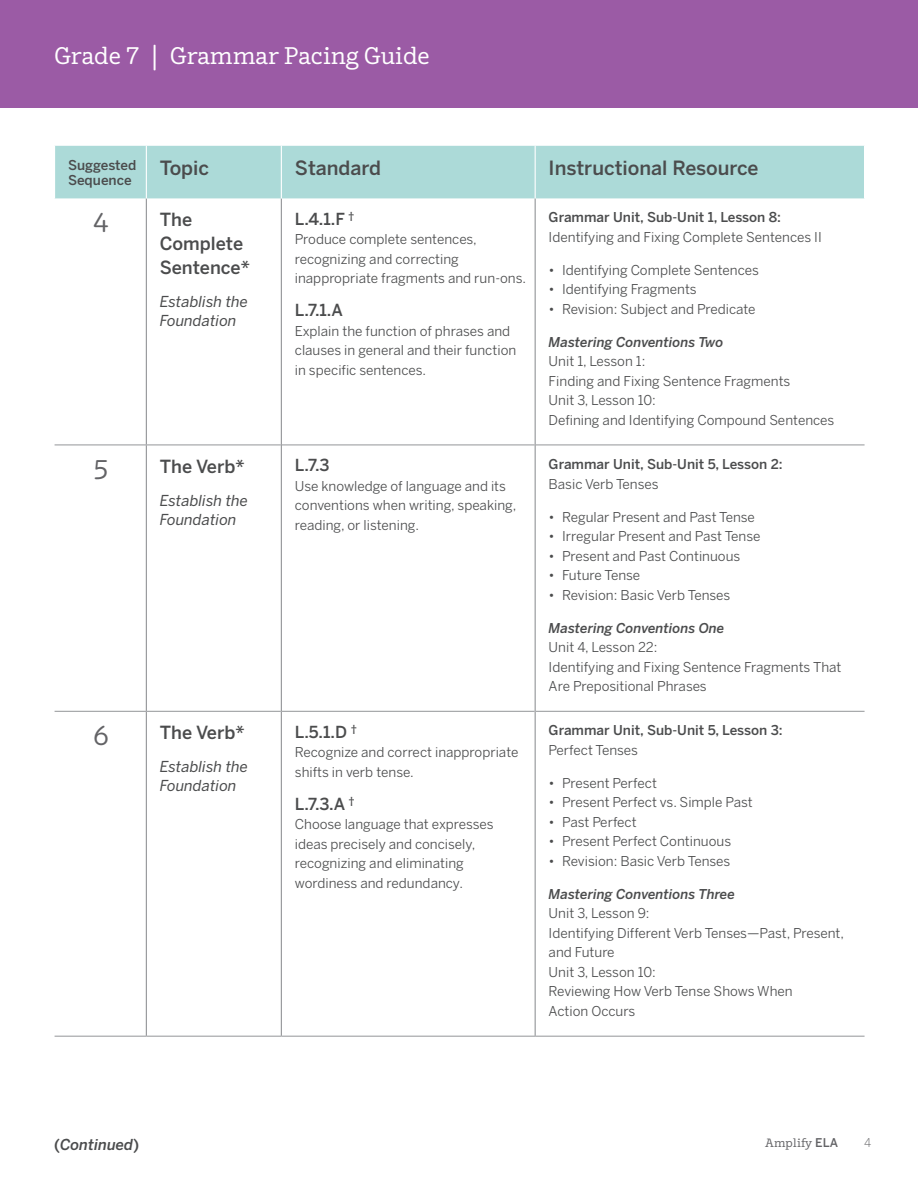
<style>
.page{position:relative;width:918px;height:1188px;background:#fff}
.page>*{position:absolute;margin:0;border:0;box-sizing:border-box;transform-origin:0 0}
.Number{font:27px "Amplify";color:#636366}
.t1{font:24px "Amplify";color:#fff}
.h2_Table_HeaderText{font:500 19.5px "Benton Sans";color:#4b4c4d}
.Table_Topic{font:500 18px/24px "Benton Sans";color:#4b4c4d}
.Standard_Text{font:500 16.5px "Benton Sans";color:#4b4c4d}
.Table_Topic-2{font:italic 15px/19.5px "Benton Sans";color:#4b4c4d}
.t2{font:italic 500 15px "Benton Sans";color:#4b4c4d}
.Table_ResourceCol{font:13.5px/19.5px "Benton Sans";color:#4b4c4d}
.Standard_Text-2{font:13.5px/19.5px "Benton Sans";color:#4b4c4d}
.Table_ResourceCol_1s{font:500 13.5px/19.5px "Benton Sans";color:#4b4c4d}
.Table_ResourceCol_1s-2{font:13.5px/19.5px "Benton Sans";color:#4b4c4d}
.h2_Table_HeaderText-2{font:500 13.5px/15px "Benton Sans";color:#4b4c4d}
.t3{font:12px "Amplify";letter-spacing:.02em;color:#636366}
.t4{font:300 12px "Benton Sans";color:#636366}
.s1{font-size:27px}
.s2{font-weight:500}
.s3{font-weight:500;font-style:italic}
.s4{font-weight:400}
.s5{font-style:normal}
.s6{font-family:"Benton Sans";font-weight:500}
</style>
<div class="page">
<div style="left:0;top:0;width:918px;height:108px;background:#9b5ba5"></div>
<div style="left:55px;top:146px;width:809px;height:52px;background:#acdad8"></div>
<hr style="left:146px;top:445px;width:135px;height:1px;background:#939598">
<hr style="left:282px;top:445px;width:253px;height:1px;background:#939598">
<hr style="left:536px;top:445px;width:329px;height:1px;background:#939598">
<hr style="left:146px;top:711px;width:135px;height:1px;background:#939598">
<hr style="left:282px;top:711px;width:253px;height:1px;background:#939598">
<hr style="left:536px;top:711px;width:329px;height:1px;background:#939598">
<hr style="left:146px;top:1036px;width:135px;height:1px;background:#939598">
<hr style="left:281px;top:1036px;width:254px;height:1px;background:#939598">
<hr style="left:535px;top:1036px;width:330px;height:1px;background:#939598">
<hr style="left:535px;top:198px;width:1px;height:247px;background:#939598">
<hr style="left:535px;top:445px;width:1px;height:266px;background:#939598">
<hr style="left:535px;top:711px;width:1px;height:325px;background:#939598">
<hr style="left:146px;top:198px;width:1px;height:247px;background:#939598">
<hr style="left:146px;top:445px;width:1px;height:266px;background:#939598">
<hr style="left:146px;top:712px;width:1px;height:324px;background:#939598">
<hr style="left:281px;top:198px;width:1px;height:247px;background:#939598">
<hr style="left:281px;top:445px;width:1px;height:266px;background:#939598">
<hr style="left:281px;top:711px;width:1px;height:325px;background:#939598">
<hr style="left:281px;top:146px;width:1px;height:52px;background:#fff">
<hr style="left:535px;top:146px;width:1px;height:52px;background:#fff">
<hr style="left:146px;top:146px;width:1px;height:52px;background:#fff">
<hr style="left:55px;top:445px;width:91px;height:1px;background:#939598">
<hr style="left:55px;top:711px;width:91px;height:1px;background:#939598">
<hr style="left:55px;top:1036px;width:91px;height:1px;background:#939598">
<h2 class="t1" style="left:54px;top:41px;width:377px">Grade 7 <span class="s1">|</span> Grammar Pacing Guide</h2>
<p class="h2_Table_HeaderText-2" style="left:68px;top:158px;width:70px">Suggested<br>Sequence</p>
<p class="h2_Table_HeaderText" style="left:160px;top:156px;width:51px">Topic</p>
<p class="h2_Table_HeaderText" style="left:295px;top:156px;width:88px">Standard</p>
<p class="h2_Table_HeaderText" style="left:549px;top:156px;width:211px">Instructional Resource</p>
<p class="Number" style="left:93px;top:206px;width:17px">4</p>
<p class="Table_Topic" style="left:160px;top:207px;width:92px">The<br>Complete<br>Sentence*</p>
<p class="Table_Topic-2" style="left:160px;top:292px;width:90px">Establish the<br>Foundation</p>
<p class="Standard_Text" style="left:295px;top:208px;width:61px">L.4.1.F <sup>†</sup></p>
<p class="Standard_Text-2" style="left:295px;top:229px;width:233px">Produce complete sentences, recognizing and correcting inappropriate fragments and run-ons.</p>
<p class="Standard_Text" style="left:295px;top:300px;width:50px">L.7.1.A</p>
<p class="Standard_Text-2" style="left:295px;top:321px;width:223px">Explain the function of phrases and clauses in general and their function in specific sentences.</p>
<p class="Table_ResourceCol_1s-2" style="left:549px;top:208px;width:275px"><span class="s2">Grammar Unit, Sub-Unit 1, Lesson 8:<br></span>Identifying and Fixing Complete Sentences II</p>
<p class="Table_ResourceCol" style="left:549px;top:260px;width:212px">• Identifying Complete Sentences</p>
<p class="Table_ResourceCol" style="left:549px;top:280px;width:150px">• Identifying Fragments</p>
<p class="Table_ResourceCol" style="left:549px;top:299px;width:209px">• Revision: Subject and Predicate</p>
<p class="Table_ResourceCol" style="left:549px;top:332px;width:287px"><span class="s3">Mastering Conventions Two<br></span>Unit 1, Lesson 1:<br>Finding and Fixing Sentence Fragments<br>Unit 3, Lesson 10:<br>Defining and Identifying Compound Sentences</p>
<p class="Number" style="left:93px;top:453px;width:17px">5</p>
<p class="Table_Topic" style="left:160px;top:454px;width:86px">The Verb*</p>
<p class="Table_Topic-2" style="left:160px;top:490px;width:90px">Establish the<br>Foundation</p>
<p class="Number" style="left:93px;top:719px;width:17px">6</p>
<p class="Table_Topic" style="left:160px;top:721px;width:86px">The Verb*</p>
<p class="Table_Topic-2" style="left:160px;top:757px;width:90px">Establish the<br>Foundation</p>
<p class="Standard_Text" style="left:295px;top:455px;width:36px">L.7.3</p>
<p class="Standard_Text-2" style="left:295px;top:476px;width:223px">Use knowledge of language and its conventions when writing, speaking, reading, or listening.</p>
<p class="Standard_Text" style="left:295px;top:722px;width:64px">L.5.1.D <sup>†</sup></p>
<p class="Standard_Text-2" style="left:295px;top:743px;width:225px">Recognize and correct inappropriate shifts in verb tense.</p>
<p class="Standard_Text" style="left:295px;top:794px;width:61px">L.7.3.A <sup>†</sup></p>
<p class="Standard_Text-2" style="left:295px;top:815px;width:200px">Choose language that expresses ideas precisely and concisely, recognizing and eliminating wordiness and redundancy.</p>
<p class="Table_ResourceCol_1s" style="left:549px;top:455px;width:236px">Grammar Unit, Sub-Unit 5, Lesson 2:<br><span class="s4">Basic Verb Tenses</span></p>
<p class="Table_ResourceCol" style="left:549px;top:507px;width:208px">• Regular Present and Past Tense</p>
<p class="Table_ResourceCol" style="left:549px;top:526px;width:213px">• Irregular Present and Past Tense</p>
<p class="Table_ResourceCol" style="left:549px;top:546px;width:193px">• Present and Past Continuous</p>
<p class="Table_ResourceCol" style="left:549px;top:565px;width:93px">• Future Tense</p>
<p class="Table_ResourceCol" style="left:549px;top:585px;width:183px">• Revision: Basic Verb Tenses</p>
<p class="Table_ResourceCol" style="left:549px;top:618px;width:294px"><span class="s3">Mastering Conventions One<br></span>Unit 4, Lesson 22:<br>Identifying and Fixing Sentence Fragments That<br>Are Prepositional Phrases</p>
<p class="Table_ResourceCol_1s" style="left:549px;top:721px;width:236px">Grammar Unit, Sub-Unit 5, Lesson 3:<br><span class="s4">Perfect Tenses</span></p>
<p class="Table_ResourceCol" style="left:549px;top:773px;width:110px">• Present Perfect</p>
<p class="Table_ResourceCol" style="left:549px;top:793px;width:206px">• Present Perfect vs. Simple Past</p>
<p class="Table_ResourceCol" style="left:549px;top:812px;width:90px">• Past Perfect</p>
<p class="Table_ResourceCol" style="left:549px;top:832px;width:184px">• Present Perfect Continuous</p>
<p class="Table_ResourceCol" style="left:549px;top:851px;width:183px">• Revision: Basic Verb Tenses</p>
<p class="Table_ResourceCol" style="left:549px;top:884px;width:297px"><span class="s3">Mastering Conventions Three<br></span>Unit 3, Lesson 9:<br>Identifying Different Verb Tenses—Past, Present, and Future<br>Unit 3, Lesson 10:<br>Reviewing How Verb Tense Shows When<br>Action Occurs</p>
<p class="t2" style="left:54px;top:1135px;width:87px"><span class="s5">(</span>Continued<span class="s5">)</span></p>
<p class="t3" style="left:765px;top:1136px;width:75px">Amplify <span class="s6">ELA</span></p>
<p class="t4" style="left:864px;top:1136px;width:9px">4</p>
</div>
